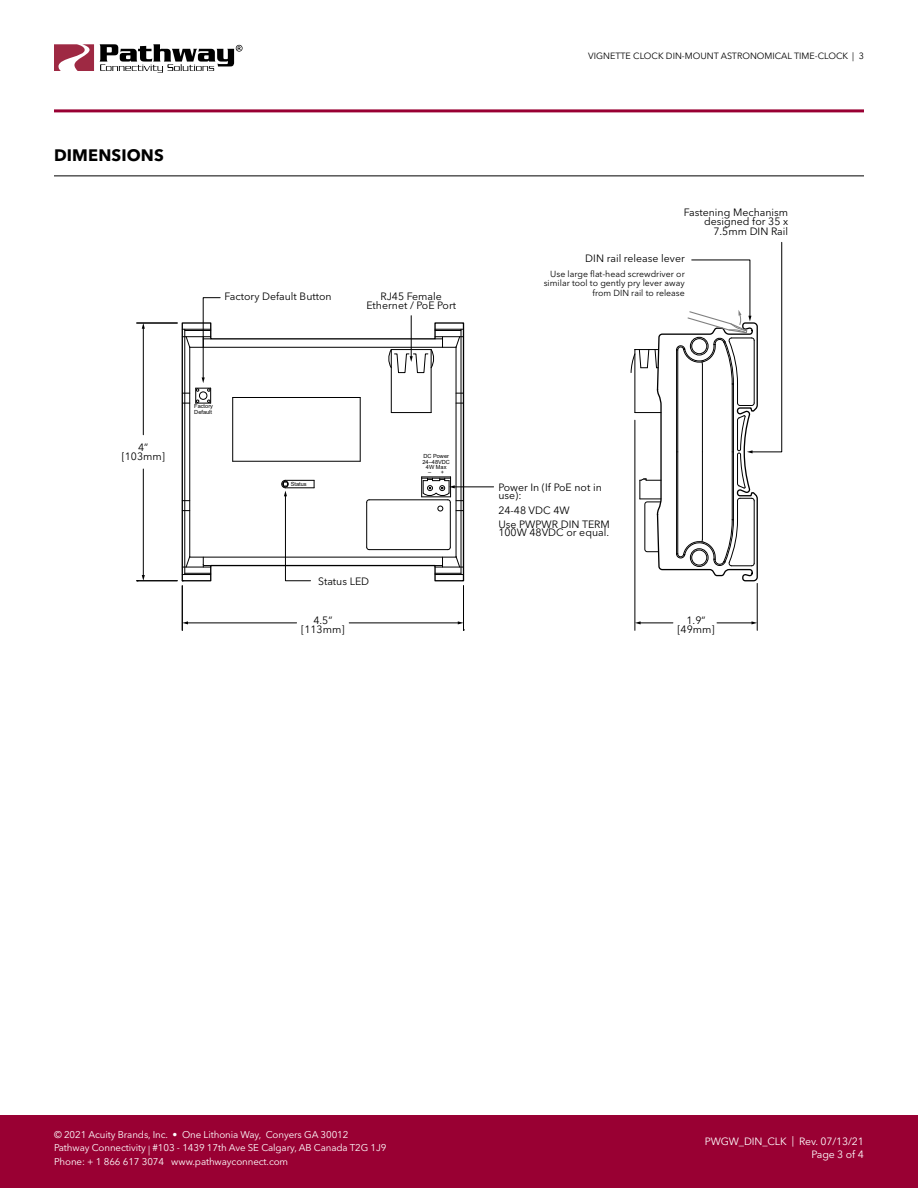
<style>
.page{position:relative;width:918px;height:1188px;background:#fff}
.page>*{position:absolute;margin:0;border:0;box-sizing:border-box;transform-origin:0 0}
.t1{font:700 16.5px "Avenir Next LT Pro";letter-spacing:.01em;color:#000}
.t2{font:10.5px/8.9px "Avenir Next LT Pro";color:#000;text-align:center}
.t3{font:10.5px/13.5px "Avenir Next LT Pro";letter-spacing:-.01em;color:#fff;text-align:right}
.t4{font:9.75px/13.5px "Avenir Next LT Pro";letter-spacing:-.01em;color:#fff}
.t5{font:9px "Avenir Next LT Pro";color:#000}
.t6{font:8.85px/9.6px "Avenir Next LT Pro";color:#000;text-align:right}
.t7{font:5.7px/5.4px "Arial";color:#000;text-align:center}
</style>
<div class="page">
<div style="left:0;top:1115px;width:918px;height:73px;background:#903"></div>
<svg style="left:54px;top:44px;width:40px;height:27px"></svg>
<svg style="left:100px;top:44px;width:143px;height:29px"></svg>
<hr style="left:54px;top:109px;width:810px;height:3px;background:#903">
<hr style="left:54px;top:176px;width:810px;height:1px;background:#000">
<svg style="left:181px;top:322px;width:284px;height:260px"></svg>
<hr style="left:190px;top:557px;width:266px;height:1px;background:#000">
<hr style="left:190px;top:347px;width:266px;height:1px;background:#000">
<hr style="left:391px;top:412px;width:40px;height:1px;background:#000">
<hr style="left:456px;top:347px;width:1px;height:210px;background:#000">
<hr style="left:391px;top:350px;width:1px;height:63px;background:#000">
<hr style="left:431px;top:350px;width:1px;height:63px;background:#000">
<hr style="left:233px;top:397px;width:127px;height:1px;background:#000">
<hr style="left:233px;top:461px;width:127px;height:1px;background:#000">
<hr style="left:366px;top:502px;width:1px;height:45px;background:#000">
<hr style="left:450px;top:502px;width:1px;height:45px;background:#000">
<svg style="left:447px;top:546px;width:4px;height:4px"></svg>
<hr style="left:369px;top:499px;width:79px;height:1px;background:#000">
<svg style="left:366px;top:499px;width:4px;height:4px"></svg>
<hr style="left:369px;top:549px;width:79px;height:1px;background:#000">
<svg style="left:366px;top:546px;width:4px;height:4px"></svg>
<hr style="left:461px;top:329px;width:1px;height:246px;background:#000">
<hr style="left:189px;top:347px;width:1px;height:210px;background:#000">
<hr style="left:232px;top:398px;width:1px;height:63px;background:#000">
<hr style="left:360px;top:398px;width:1px;height:63px;background:#000">
<hr style="left:184px;top:329px;width:1px;height:246px;background:#000">
<svg style="left:435px;top:556px;width:29px;height:19px"></svg>
<svg style="left:182px;top:556px;width:29px;height:25px"></svg>
<hr style="left:137px;top:323px;width:40px;height:1px;background:#000">
<hr style="left:137px;top:580px;width:40px;height:1px;background:#000">
<hr style="left:143px;top:328px;width:1px;height:107px;background:#000">
<svg style="left:142px;top:323px;width:3px;height:6px"></svg>
<hr style="left:143px;top:469px;width:1px;height:107px;background:#000">
<svg style="left:139px;top:575px;width:6px;height:6px"></svg>
<hr style="left:411px;top:316px;width:1px;height:41px;background:#000">
<svg style="left:388px;top:329px;width:76px;height:44px"></svg>
<svg style="left:182px;top:297px;width:39px;height:107px"></svg>
<hr style="left:454px;top:487px;width:40px;height:1px;background:#000">
<svg style="left:421px;top:477px;width:43px;height:34px"></svg>
<hr style="left:182px;top:586px;width:1px;height:44px;background:#000">
<hr style="left:463px;top:586px;width:1px;height:44px;background:#000">
<hr style="left:187px;top:623px;width:110px;height:1px;background:#000">
<svg style="left:182px;top:621px;width:6px;height:3px"></svg>
<hr style="left:349px;top:623px;width:110px;height:1px;background:#000">
<svg style="left:458px;top:621px;width:7px;height:9px"></svg>
<svg style="left:281px;top:480px;width:34px;height:101px"></svg>
<svg style="left:630px;top:242px;width:152px;height:389px"></svg>
<h1 class="t1" style="left:54px;top:145px;width:111px">DIMENSIONS</h1>
<p class="t2" style="left:224px;top:292px;width:109px">Factory Default Button</p>
<p class="t2" style="left:366px;top:292px;width:91px">RJ45 Female<br>Ethernet / PoE Port</p>
<p class="t5" style="left:588px;top:51px;width:277px">VIGNETTE CLOCK DIN-MOUNT ASTRONOMICAL TIME-CLOCK | 3</p>
<p class="t2" style="left:684px;top:207px;width:106px;line-height:9.6px;text-align:right">Fastening Mechanism designed for 35 x<br>7.5mm DIN Rail</p>
<p class="t2" style="left:585px;top:254px;width:101px">DIN rail release lever</p>
<p class="t6" style="left:544px;top:269px;width:143px">Use large flat-head screwdriver or similar tool to gently pry lever away from DIN rail to release</p>
<p class="t2" style="left:122px;top:443px;width:45px">4” [103mm]</p>
<p class="t7" style="left:194px;top:403px;width:20px;text-align:left">Factory<br>Default</p>
<p class="t7" style="left:291px;top:481px;width:17px">Status</p>
<p class="t2" style="left:318px;top:576px;width:53px">Status LED</p>
<p class="t7" style="left:423px;top:454px;width:27px">DC Power</p>
<p class="t7" style="left:423px;top:459px;width:29px">24–48VDC<br>4W Max</p>
<p class="t7" style="left:428px;top:470px;width:17px">– +</p>
<p class="t2" style="left:498px;top:483px;width:105px;text-align:left">Power In (If PoE not in use):</p>
<p class="t2" style="left:498px;top:503px;width:113px;line-height:14.1px;text-align:left">24-48 VDC 4W<br>Use PWPWR DIN TERM</p>
<p class="t2" style="left:498px;top:528px;width:112px">100W 48VDC or equal.</p>
<p class="t2" style="left:301px;top:616px;width:45px">4.5” [113mm]</p>
<p class="t2" style="left:677px;top:616px;width:39px">1.9” [49mm]</p>
<p class="t4" style="left:54px;top:1127px;width:334px">© 2021 Acuity Brands, Inc. • One Lithonia Way, Conyers GA 30012<br>Pathway Connectivity | #103 - 1439 17th Ave SE Calgary, AB Canada T2G 1J9<br>Phone: + 1 866 617 3074 www.pathwayconnect.com</p>
<p class="t3" style="left:705px;top:1134px;width:161px">PWGW_DIN_CLK | Rev. 07/13/21<br>Page 3 of 4</p>
</div>
